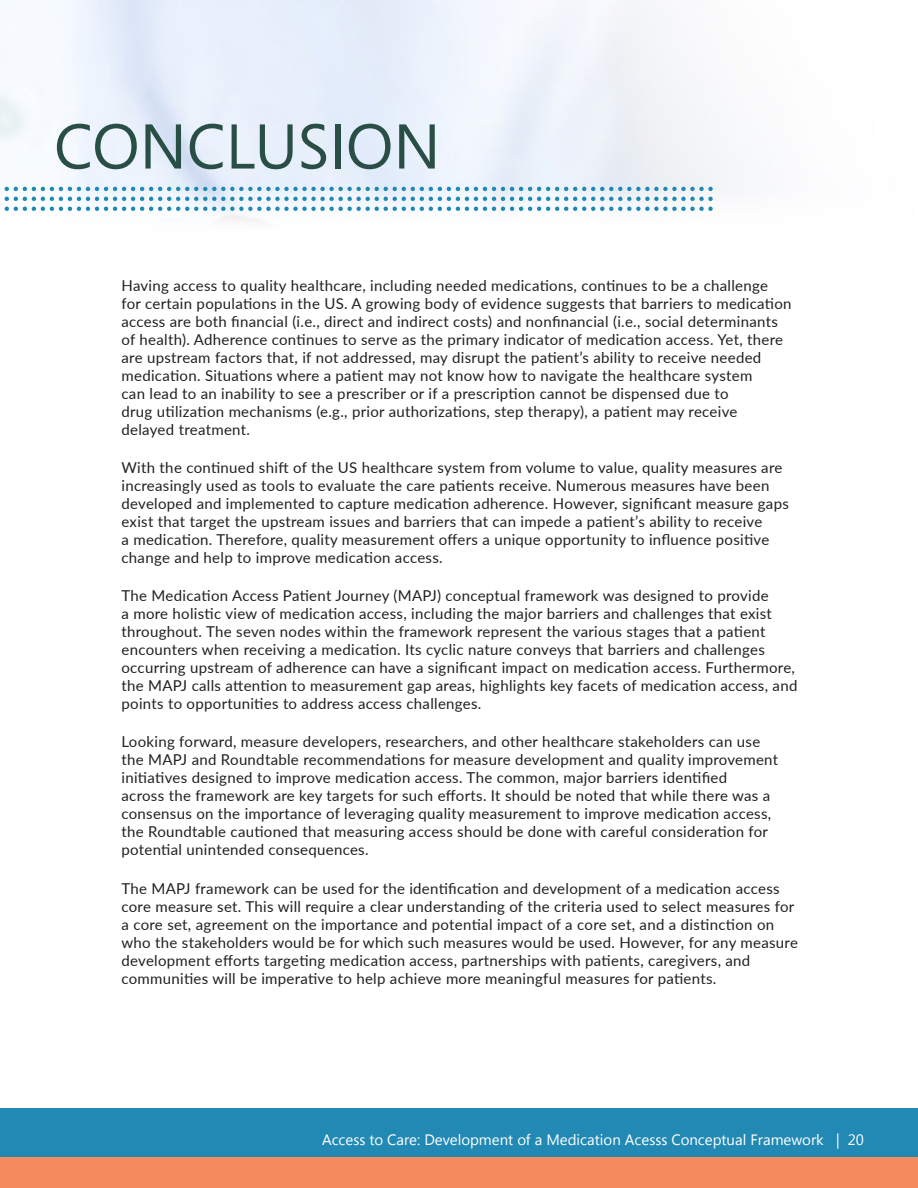
<style>
.page{position:relative;width:918px;height:1188px;background:#fff}
.page>*{position:absolute;margin:0;border:0;box-sizing:border-box;transform-origin:0 0}
.t1{font:63px "Segoe UI";color:#294e45}
.t2{font:15px/18px "Lato";letter-spacing:.02em;color:#231f20}
.t3{font:15px "Segoe UI";color:#fff}
</style>
<div class="page">
<img style="left:0;top:0;width:730px;height:222px">
<svg style="left:0;top:187px;width:712px;height:4px;background:#99c7de"></svg>
<svg style="left:0;top:207px;width:712px;height:4px"></svg>
<svg style="left:0;top:197px;width:712px;height:4px"></svg>
<div style="left:0;top:1109px;width:918px;height:79px;background:#2189b3"></div>
<div style="left:0;top:1157px;width:918px;height:31px;background:#f58a5e"></div>
<p class="t1" style="left:54px;top:102px;width:388px">CONCLUSION</p>
<p class="t2" style="left:122px;top:276px;width:672px">Having access to quality healthcare, including needed medications, continues to be a challenge<br>for certain populations in the US. A growing body of evidence suggests that barriers to medication access are both financial (i.e., direct and indirect costs) and nonfinancial (i.e., social determinants of health). Adherence continues to serve as the primary indicator of medication access. Yet, there are upstream factors that, if not addressed, may disrupt the patient’s ability to receive needed medication. Situations where a patient may not know how to navigate the healthcare system<br>can lead to an inability to see a prescriber or if a prescription cannot be dispensed due to<br>drug utilization mechanisms (e.g., prior authorizations, step therapy), a patient may receive delayed treatment.</p>
<p class="t2" style="left:122px;top:458px;width:669px">With the continued shift of the US healthcare system from volume to value, quality measures are increasingly used as tools to evaluate the care patients receive. Numerous measures have been developed and implemented to capture medication adherence. However, significant measure gaps exist that target the upstream issues and barriers that can impede a patient’s ability to receive<br>a medication. Therefore, quality measurement offers a unique opportunity to influence positive change and help to improve medication access.</p>
<p class="t2" style="left:122px;top:586px;width:677px">The Medication Access Patient Journey (MAPJ) conceptual framework was designed to provide<br>a more holistic view of medication access, including the major barriers and challenges that exist throughout. The seven nodes within the framework represent the various stages that a patient encounters when receiving a medication. Its cyclic nature conveys that barriers and challenges occurring upstream of adherence can have a significant impact on medication access. Furthermore, the MAPJ calls attention to measurement gap areas, highlights key facets of medication access, and points to opportunities to address access challenges.</p>
<p class="t2" style="left:122px;top:732px;width:658px">Looking forward, measure developers, researchers, and other healthcare stakeholders can use the MAPJ and Roundtable recommendations for measure development and quality improvement initiatives designed to improve medication access. The common, major barriers identified<br>across the framework are key targets for such efforts. It should be noted that while there was a consensus on the importance of leveraging quality measurement to improve medication access, the Roundtable cautioned that measuring access should be done with careful consideration for potential unintended consequences.</p>
<p class="t2" style="left:122px;top:879px;width:678px">The MAPJ framework can be used for the identification and development of a medication access core measure set. This will require a clear understanding of the criteria used to select measures for a core set, agreement on the importance and potential impact of a core set, and a distinction on who the stakeholders would be for which such measures would be used. However, for any measure development efforts targeting medication access, partnerships with patients, caregivers, and communities will be imperative to help achieve more meaningful measures for patients.</p>
<p class="t3" style="left:322px;top:1129px;width:543px">Access to Care: Development of a Medication Acesss Conceptual Framework | 20</p>
</div>
